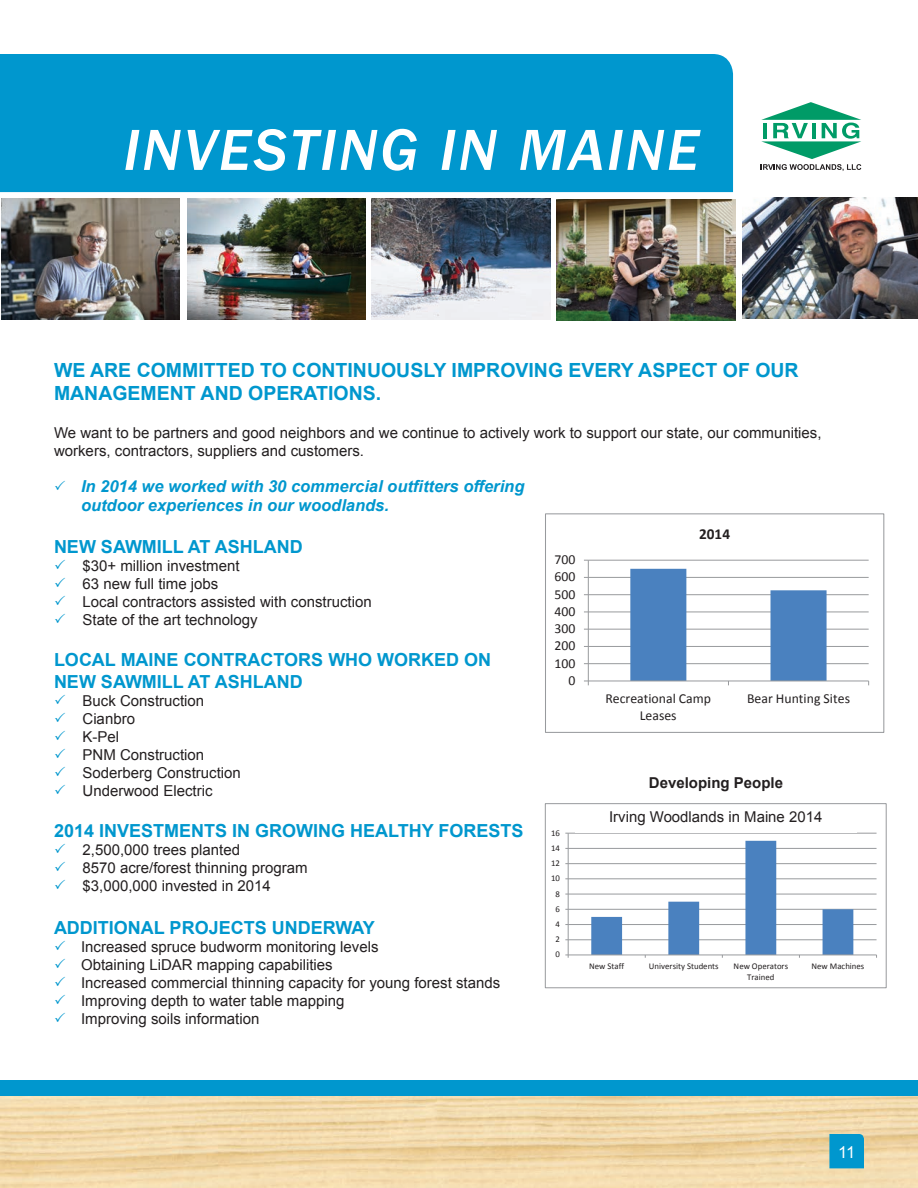
<style>
.page{position:relative;width:918px;height:1188px;background:#fff}
.page>*{position:absolute;margin:0;border:0;box-sizing:border-box;transform-origin:0 0}
.t1{font:italic 500 60px "Franklin Gothic";letter-spacing:.04em;color:#fff}
.t2{font:700 19.5px/23.4px "Arial";color:#0097ce}
.t3{font:700 18px/21.6px "Arial";color:#0097ce}
.t4{font:italic 700 16.5px/19.8px "Arial";color:#0097ce}
.t5{font:16.5px "Arial";color:#fff}
.t6{font:700 15.3px "Calibri";color:#231f20}
.t7{font:15px/18px "Arial";color:#231f20}
.t8{font:700 15px "Arial";color:#231f20}
.t9{font:13.8px/17px "Calibri";color:#231f20;text-align:center}
.t10{font:700 9.75px "Calibri";color:#231f20}
.t11{font:8.85px/10.8px "Calibri";color:#231f20;text-align:center}
</style>
<div class="page">
<svg style="left:760px;top:102px;width:102px;height:69px"></svg>
<hr style="left:568px;top:939px;width:309px;height:1px;background:#989a9d">
<hr style="left:568px;top:924px;width:309px;height:1px;background:#989a9d">
<hr style="left:568px;top:909px;width:309px;height:1px;background:#989a9d">
<hr style="left:568px;top:894px;width:309px;height:1px;background:#989a9d">
<hr style="left:568px;top:878px;width:309px;height:1px;background:#989a9d">
<hr style="left:568px;top:863px;width:309px;height:1px;background:#989a9d">
<hr style="left:568px;top:848px;width:309px;height:1px;background:#989a9d">
<hr style="left:568px;top:833px;width:309px;height:1px;background:#989a9d">
<hr style="left:568px;top:833px;width:1px;height:122px;background:#989a9d">
<hr style="left:568px;top:955px;width:309px;height:1px;background:#989a9d">
<svg style="left:591px;top:841px;width:262px;height:117px"></svg>
<div style="left:545px;top:803px;width:342px;height:185px;border:1px solid #989a9d"></div>
<img style="left:0;top:1095px;width:918px;height:93px">
<div style="left:0;top:54px;width:733px;height:138px;background:#0097ce"></div>
<div style="left:0;top:1080px;width:918px;height:15px;background:#0097ce"></div>
<svg style="left:829px;top:1134px;width:35px;height:34px"></svg>
<img style="left:743px;top:198px;width:175px;height:121px">
<img style="left:2px;top:199px;width:178px;height:121px">
<img style="left:187px;top:199px;width:178px;height:121px">
<img style="left:557px;top:199px;width:178px;height:121px">
<img style="left:372px;top:199px;width:178px;height:121px">
<hr style="left:588px;top:663px;width:281px;height:1px;background:#989a9d">
<hr style="left:588px;top:646px;width:281px;height:1px;background:#989a9d">
<hr style="left:588px;top:629px;width:281px;height:1px;background:#989a9d">
<hr style="left:588px;top:611px;width:281px;height:1px;background:#989a9d">
<hr style="left:588px;top:594px;width:281px;height:1px;background:#989a9d">
<hr style="left:588px;top:577px;width:281px;height:1px;background:#989a9d">
<hr style="left:588px;top:560px;width:281px;height:1px;background:#989a9d">
<hr style="left:588px;top:560px;width:1px;height:121px;background:#989a9d">
<hr style="left:588px;top:681px;width:281px;height:1px;background:#989a9d">
<svg style="left:630px;top:569px;width:197px;height:116px"></svg>
<div style="left:545px;top:513px;width:339px;height:220px;border:1px solid #989a9d"></div>
<h1 class="t1" style="left:123px;top:113px;width:577px">INVESTING IN MAINE</h1>
<h2 class="t2" style="left:54px;top:359px;width:746px">WE ARE COMMITTED TO CONTINUOUSLY IMPROVING EVERY ASPECT OF OUR<br>MANAGEMENT AND OPERATIONS.</h2>
<p class="t7" style="left:54px;top:424px;width:769px">We want to be partners and good neighbors and we continue to actively work to support our state, our communities, workers, contractors, suppliers and customers.</p>
<p class="t4" style="left:81px;top:476px;width:445px">In 2014 we worked with 30 commercial outfitters offering outdoor experiences in our woodlands.</p>
<p class="t3" style="left:54px;top:536px;width:250px">NEW SAWMILL AT ASHLAND</p>
<p class="t7" style="left:83px;top:557px;width:291px">$30+ million investment<br>63 new full time jobs<br>Local contractors assisted with construction<br>State of the art technology</p>
<p class="t3" style="left:54px;top:650px;width:439px">LOCAL MAINE CONTRACTORS WHO WORKED ON<br>NEW SAWMILL AT ASHLAND</p>
<p class="t7" style="left:83px;top:692px;width:160px">Buck Construction<br>Cianbro<br>K-Pel<br>PNM Construction<br>Soderberg Construction<br>Underwood Electric</p>
<p class="t3" style="left:54px;top:821px;width:471px">2014 INVESTMENTS IN GROWING HEALTHY FORESTS</p>
<p class="t7" style="left:83px;top:841px;width:227px">2,500,000 trees planted<br>8570 acre/forest thinning program $3,000,000 invested in 2014</p>
<p class="t3" style="left:54px;top:918px;width:322px">ADDITIONAL PROJECTS UNDERWAY</p>
<p class="t7" style="left:81px;top:938px;width:421px">Increased spruce budworm monitoring levels<br>Obtaining LiDAR mapping capabilities<br>Increased commercial thinning capacity for young forest stands Improving depth to water table mapping<br>Improving soils information</p>
<p class="t9" style="left:554px;top:551px;width:23px">700</p>
<p class="t9" style="left:554px;top:568px;width:23px">600</p>
<p class="t9" style="left:554px;top:586px;width:23px">500</p>
<p class="t9" style="left:554px;top:603px;width:23px">400</p>
<p class="t9" style="left:554px;top:620px;width:23px">300</p>
<p class="t9" style="left:554px;top:637px;width:23px">200</p>
<p class="t9" style="left:554px;top:655px;width:23px">100</p>
<p class="t9" style="left:568px;top:672px;width:8px">0</p>
<p class="t6" style="left:699px;top:524px;width:33px">2014</p>
<p class="t9" style="left:605px;top:690px;width:107px">Recreational Camp<br>Leases</p>
<p class="t9" style="left:747px;top:690px;width:105px">Bear Hunting Sites</p>
<p class="t11" style="left:551px;top:827px;width:10px">16</p>
<p class="t11" style="left:551px;top:843px;width:10px">14</p>
<p class="t11" style="left:551px;top:858px;width:10px">12</p>
<p class="t11" style="left:551px;top:873px;width:10px">10</p>
<p class="t11" style="left:556px;top:888px;width:6px">8</p>
<p class="t11" style="left:556px;top:904px;width:6px">6</p>
<p class="t11" style="left:556px;top:919px;width:6px">4</p>
<p class="t11" style="left:556px;top:934px;width:6px">2</p>
<p class="t11" style="left:556px;top:949px;width:6px">0</p>
<p class="t8" style="left:649px;top:773px;width:136px">Developing People</p>
<p class="t7" style="left:609px;top:808px;width:215px">Irving Woodlands in Maine 2014</p>
<p class="t10" style="left:706px;top:810px;width:21px">2014</p>
<p class="t11" style="left:589px;top:961px;width:36px">New Staff</p>
<p class="t11" style="left:649px;top:961px;width:71px">University Students</p>
<p class="t11" style="left:734px;top:961px;width:56px">New Operators<br>Trained</p>
<p class="t11" style="left:812px;top:961px;width:54px">New Machines</p>
<p class="t5" style="left:838px;top:1141px;width:19px">11</p>
</div>
